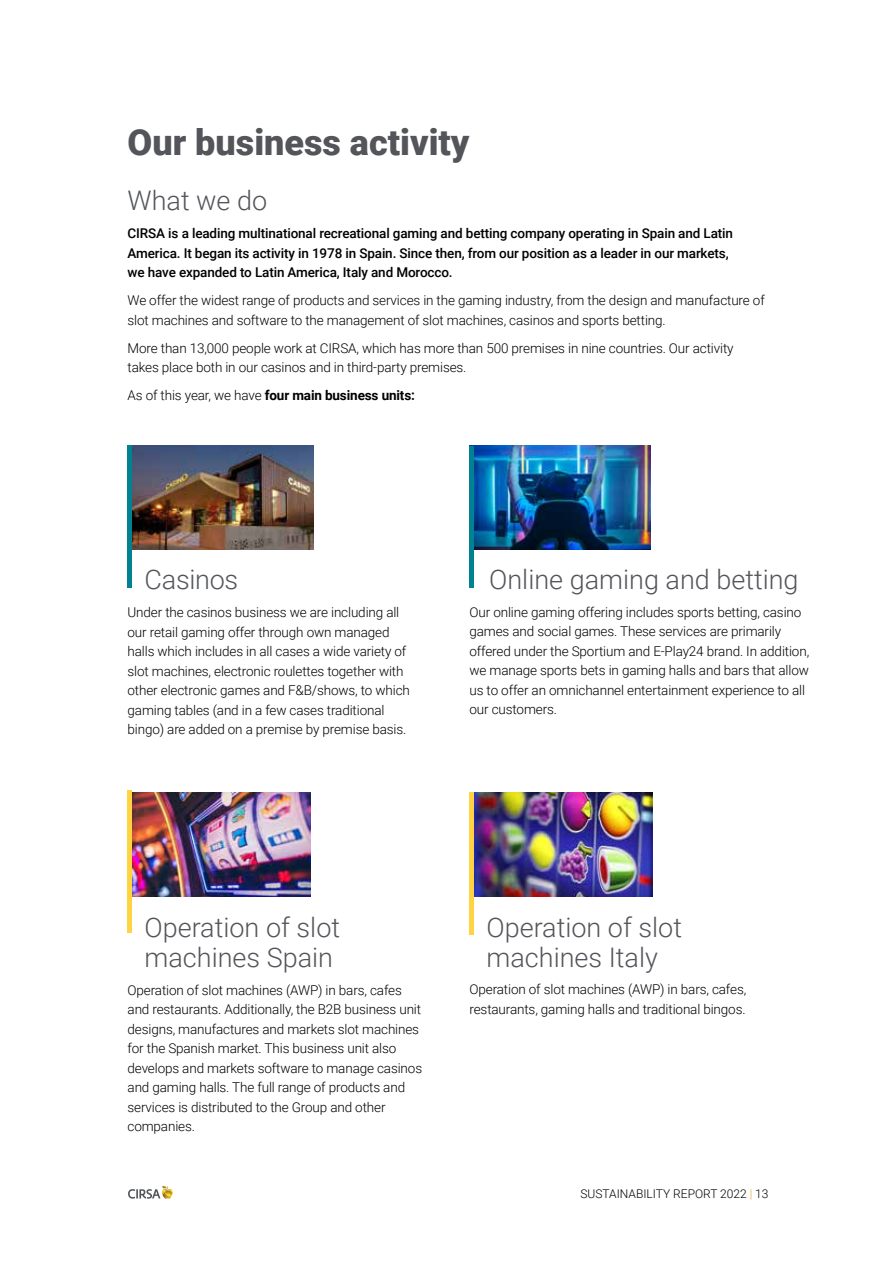
<style>
.page{position:relative;width:893px;height:1263px;background:#fff}
.page>*{position:absolute;margin:0;border:0;box-sizing:border-box;transform-origin:0 0}
.t1{font:900 36px "Roboto";color:#54555a}
.t2{font:300 27px/30px "Roboto";color:#54555a}
.t3{font:300 13.5px/19.5px "Roboto";letter-spacing:-.01em;color:#000}
.t4{font:500 13.5px/19.5px "Roboto";letter-spacing:-.01em;color:#000}
.t5{font:700 13.5px "Roboto";letter-spacing:-.01em;color:#000}
.t6{font:300 12px "Roboto";color:#000}
.s1{font-weight:300}
.s2{color:#dbab28}
</style>
<div class="page">
<svg style="left:128px;top:1186px;width:45px;height:13px"></svg>
<img style="left:132px;top:792px;width:178px;height:105px">
<hr style="left:128px;top:790px;width:4px;height:143px;background:#ffd342">
<img style="left:132px;top:445px;width:181px;height:104px">
<hr style="left:128px;top:445px;width:4px;height:142px;background:#008292">
<img style="left:469px;top:445px;width:182px;height:104px">
<div style="left:469px;top:446px;width:5px;height:141px;background:#008292"></div>
<img style="left:474px;top:792px;width:178px;height:105px">
<div style="left:469px;top:792px;width:5px;height:143px;background:#ffd342"></div>
<h1 class="t1" style="left:128px;top:117px;width:343px">Our business activity</h1>
<h2 class="t2" style="left:128px;top:184px;width:141px">What we do</h2>
<p class="t4" style="left:128px;top:223px;width:607px">CIRSA is a leading multinational recreational gaming and betting company operating in Spain and Latin<br>America. It began its activity in 1978 in Spain. Since then, from our position as a leader in our markets, we have expanded to Latin America, Italy and Morocco.</p>
<p class="t3" style="left:128px;top:290px;width:639px">We offer the widest range of products and services in the gaming industry, from the design and manufacture of slot machines and software to the management of slot machines, casinos and sports betting.</p>
<p class="t3" style="left:128px;top:338px;width:608px">More than 13,000 people work at CIRSA, which has more than 500 premises in nine countries. Our activity takes place both in our casinos and in third-party premises.</p>
<p class="t5" style="left:128px;top:386px;width:289px"><span class="s1">As of this year, we have</span> four main business units:</p>
<h2 class="t2" style="left:145px;top:563px;width:95px">Casinos</h2>
<p class="t3" style="left:128px;top:602px;width:284px">Under the casinos business we are including all our retail gaming offer through own managed halls which includes in all cases a wide variety of slot machines, electronic roulettes together with other electronic games and F&amp;B/shows, to which gaming tables (and in a few cases traditional bingo) are added on a premise by premise basis.</p>
<h2 class="t2" style="left:489px;top:563px;width:311px">Online gaming and betting</h2>
<p class="t3" style="left:469px;top:601px;width:341px">Our online gaming offering includes sports betting, casino games and social games. These services are primarily offered under the Sportium and E-Play24 brand. In addition, we manage sports bets in gaming halls and bars that allow us to offer an omnichannel entertainment experience to all our customers.</p>
<h2 class="t2" style="left:145px;top:911px;width:197px">Operation of slot machines Spain</h2>
<p class="t3" style="left:128px;top:979px;width:296px">Operation of slot machines (AWP) in bars, cafes and restaurants. Additionally, the B2B business unit designs, manufactures and markets slot machines for the Spanish market. This business unit also develops and markets software to manage casinos and gaming halls. The full range of products and services is distributed to the Group and other companies.</p>
<h2 class="t2" style="left:486px;top:911px;width:197px">Operation of slot machines Italy</h2>
<p class="t3" style="left:469px;top:979px;width:278px">Operation of slot machines (AWP) in bars, cafes, restaurants, gaming halls and traditional bingos.</p>
<p class="t6" style="left:580px;top:1185px;width:190px">SUSTAINABILITY REPORT 2022 <span class="s2">|</span> 13</p>
</div>
